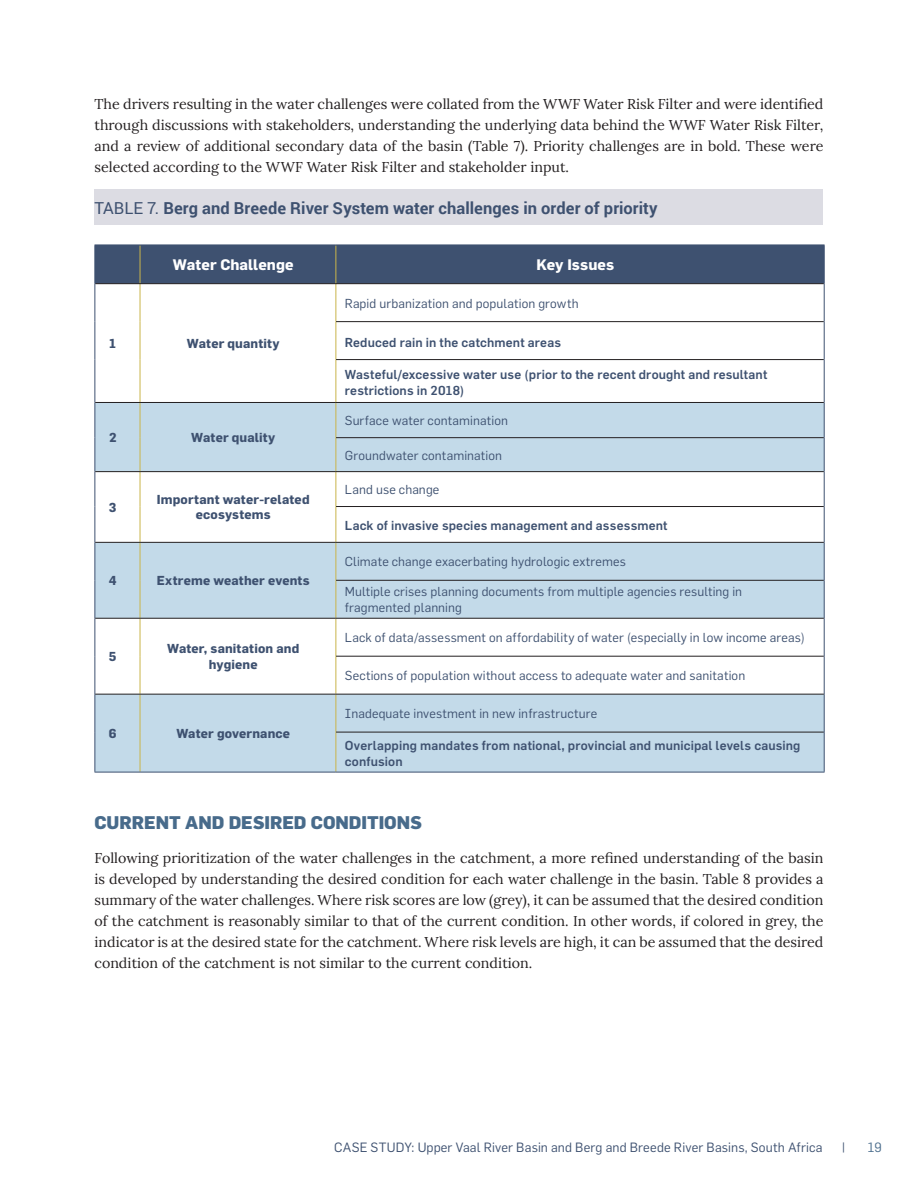
<style>
.page{position:relative;width:918px;height:1188px;background:#fff}
.page>*{position:absolute;margin:0;border:0;box-sizing:border-box;transform-origin:0 0}
.t1{font:800 18px "Flama";color:#486b8b}
.t2{font:700 16.5px "Roboto";letter-spacing:.005em;color:#3e5170}
.t3{font:700 15px "Flama";letter-spacing:.005em;color:#fff}
.t4{font:14.25px/21px "Lora";color:#231f20;text-align:justify}
.t5{font:13.2px "Flama";letter-spacing:.01em;color:#3e5170}
.t6{font:13.2px "Flama";color:#486b8b}
.t7{font:12.75px/15.8px "Flama";letter-spacing:.01em;color:#3e5170}
.t8{font:500 12.75px/15.8px "Flama";letter-spacing:.01em;color:#3e5170}
.t9{font:700 12.75px/15.8px "Flama";letter-spacing:.015em;color:#3e5170;text-align:center}
.s1{font-weight:400}
</style>
<div class="page">
<div style="left:94px;top:190px;width:730px;height:35px;background:#dcdce3"></div>
<div style="left:95px;top:246px;width:729px;height:37px;background:#3e5170"></div>
<svg style="left:95px;top:403px;width:729px;height:369px;fill:#c3dae9"></svg>
<hr style="left:140px;top:245px;width:1px;height:38px;background:#cab54b">
<hr style="left:336px;top:245px;width:1px;height:38px;background:#cab54b">
<hr style="left:140px;top:284px;width:1px;height:38px;background:#cab54b">
<hr style="left:336px;top:284px;width:1px;height:38px;background:#cab54b">
<hr style="left:140px;top:322px;width:1px;height:38px;background:#cab54b">
<hr style="left:336px;top:322px;width:1px;height:38px;background:#cab54b">
<hr style="left:140px;top:360px;width:1px;height:42px;background:#cab54b">
<hr style="left:336px;top:360px;width:1px;height:42px;background:#cab54b">
<hr style="left:140px;top:403px;width:1px;height:35px;background:#cab54b">
<hr style="left:336px;top:403px;width:1px;height:35px;background:#cab54b">
<hr style="left:140px;top:438px;width:1px;height:33px;background:#cab54b">
<hr style="left:336px;top:438px;width:1px;height:33px;background:#cab54b">
<hr style="left:140px;top:472px;width:1px;height:35px;background:#cab54b">
<hr style="left:336px;top:472px;width:1px;height:35px;background:#cab54b">
<hr style="left:140px;top:507px;width:1px;height:35px;background:#cab54b">
<hr style="left:336px;top:507px;width:1px;height:35px;background:#cab54b">
<hr style="left:140px;top:543px;width:1px;height:37px;background:#cab54b">
<hr style="left:336px;top:543px;width:1px;height:37px;background:#cab54b">
<hr style="left:140px;top:580px;width:1px;height:38px;background:#cab54b">
<hr style="left:336px;top:580px;width:1px;height:38px;background:#cab54b">
<hr style="left:140px;top:619px;width:1px;height:37px;background:#cab54b">
<hr style="left:336px;top:619px;width:1px;height:37px;background:#cab54b">
<hr style="left:140px;top:656px;width:1px;height:38px;background:#cab54b">
<hr style="left:336px;top:656px;width:1px;height:38px;background:#cab54b">
<hr style="left:140px;top:695px;width:1px;height:37px;background:#cab54b">
<hr style="left:336px;top:695px;width:1px;height:37px;background:#cab54b">
<hr style="left:140px;top:732px;width:1px;height:40px;background:#cab54b">
<hr style="left:336px;top:732px;width:1px;height:40px;background:#cab54b">
<hr style="left:95px;top:283px;width:45px;height:1px;background:#231f20">
<hr style="left:140px;top:283px;width:196px;height:1px;background:#231f20">
<hr style="left:336px;top:283px;width:488px;height:1px;background:#231f20">
<hr style="left:336px;top:321px;width:488px;height:1px;background:#231f20">
<hr style="left:336px;top:359px;width:488px;height:1px;background:#231f20">
<hr style="left:336px;top:437px;width:488px;height:1px;background:#231f20">
<hr style="left:336px;top:506px;width:488px;height:1px;background:#231f20">
<hr style="left:336px;top:580px;width:488px;height:1px;background:#231f20">
<hr style="left:336px;top:656px;width:488px;height:1px;background:#231f20">
<hr style="left:336px;top:732px;width:488px;height:1px;background:#231f20">
<hr style="left:94px;top:245px;width:46px;height:1px;background:#3e5170">
<hr style="left:94px;top:245px;width:1px;height:39px;background:#3e5170">
<hr style="left:140px;top:245px;width:196px;height:1px;background:#3e5170">
<hr style="left:336px;top:245px;width:489px;height:1px;background:#3e5170">
<hr style="left:824px;top:245px;width:1px;height:39px;background:#3e5170">
<hr style="left:94px;top:284px;width:1px;height:38px;background:#3e5170">
<hr style="left:824px;top:284px;width:1px;height:38px;background:#3e5170">
<hr style="left:94px;top:322px;width:1px;height:38px;background:#3e5170">
<hr style="left:824px;top:322px;width:1px;height:38px;background:#3e5170">
<hr style="left:94px;top:360px;width:1px;height:42px;background:#3e5170">
<hr style="left:824px;top:360px;width:1px;height:42px;background:#3e5170">
<hr style="left:94px;top:402px;width:1px;height:36px;background:#3e5170">
<hr style="left:824px;top:402px;width:1px;height:36px;background:#3e5170">
<hr style="left:94px;top:438px;width:1px;height:34px;background:#3e5170">
<hr style="left:824px;top:438px;width:1px;height:34px;background:#3e5170">
<hr style="left:94px;top:472px;width:1px;height:35px;background:#3e5170">
<hr style="left:824px;top:472px;width:1px;height:35px;background:#3e5170">
<hr style="left:94px;top:507px;width:1px;height:35px;background:#3e5170">
<hr style="left:824px;top:507px;width:1px;height:35px;background:#3e5170">
<hr style="left:94px;top:542px;width:1px;height:38px;background:#3e5170">
<hr style="left:824px;top:542px;width:1px;height:38px;background:#3e5170">
<hr style="left:94px;top:580px;width:1px;height:38px;background:#3e5170">
<hr style="left:824px;top:580px;width:1px;height:38px;background:#3e5170">
<hr style="left:94px;top:618px;width:1px;height:38px;background:#3e5170">
<hr style="left:824px;top:618px;width:1px;height:38px;background:#3e5170">
<hr style="left:94px;top:656px;width:1px;height:38px;background:#3e5170">
<hr style="left:824px;top:656px;width:1px;height:38px;background:#3e5170">
<hr style="left:94px;top:694px;width:1px;height:38px;background:#3e5170">
<hr style="left:824px;top:694px;width:1px;height:38px;background:#3e5170">
<hr style="left:94px;top:732px;width:1px;height:40px;background:#3e5170">
<hr style="left:824px;top:732px;width:1px;height:40px;background:#3e5170">
<hr style="left:95px;top:402px;width:45px;height:1px;background:#231f20">
<hr style="left:140px;top:402px;width:196px;height:1px;background:#231f20">
<hr style="left:336px;top:402px;width:488px;height:1px;background:#231f20">
<hr style="left:95px;top:542px;width:45px;height:1px;background:#231f20">
<hr style="left:140px;top:542px;width:196px;height:1px;background:#231f20">
<hr style="left:336px;top:542px;width:488px;height:1px;background:#231f20">
<hr style="left:95px;top:618px;width:45px;height:1px;background:#231f20">
<hr style="left:140px;top:618px;width:196px;height:1px;background:#231f20">
<hr style="left:336px;top:618px;width:488px;height:1px;background:#231f20">
<hr style="left:95px;top:694px;width:45px;height:1px;background:#231f20">
<hr style="left:140px;top:694px;width:196px;height:1px;background:#231f20">
<hr style="left:336px;top:694px;width:488px;height:1px;background:#231f20">
<hr style="left:94px;top:772px;width:46px;height:1px;background:#3e5170">
<hr style="left:140px;top:772px;width:196px;height:1px;background:#3e5170">
<hr style="left:336px;top:772px;width:489px;height:1px;background:#3e5170">
<hr style="left:95px;top:471px;width:45px;height:1px;background:#231f20">
<hr style="left:140px;top:471px;width:196px;height:1px;background:#231f20">
<hr style="left:336px;top:471px;width:488px;height:1px;background:#231f20">
<p class="t4" style="left:94px;top:92px;width:731px">The drivers resulting in the water challenges were collated from the WWF Water Risk Filter and were identified through discussions with stakeholders, understanding the underlying data behind the WWF Water Risk Filter, and a review of additional secondary data of the basin (Table 7). Priority challenges are in bold. These were selected according to the WWF Water Risk Filter and stakeholder input.</p>
<p class="t2" style="left:94px;top:196px;width:565px"><span class="s1">TABLE 7.</span> Berg and Breede River System water challenges in order of priority</p>
<p class="t3" style="left:173px;top:255px;width:122px">Water Challenge</p>
<p class="t3" style="left:537px;top:255px;width:79px">Key Issues</p>
<p class="t9" style="left:109px;top:335px;width:8px">1</p>
<p class="t9" style="left:187px;top:335px;width:94px">Water quantity</p>
<p class="t9" style="left:109px;top:429px;width:9px">2</p>
<p class="t9" style="left:191px;top:429px;width:86px">Water quality</p>
<p class="t9" style="left:109px;top:499px;width:9px">3</p>
<p class="t9" style="left:157px;top:491px;width:154px">Important water-related ecosystems</p>
<p class="t9" style="left:109px;top:572px;width:9px">4</p>
<p class="t9" style="left:157px;top:572px;width:154px">Extreme weather events</p>
<p class="t9" style="left:109px;top:648px;width:9px">5</p>
<p class="t9" style="left:167px;top:640px;width:134px">Water, sanitation and hygiene</p>
<p class="t9" style="left:109px;top:725px;width:9px">6</p>
<p class="t9" style="left:176px;top:725px;width:115px">Water governance</p>
<p class="t7" style="left:345px;top:295px;width:235px">Rapid urbanization and population growth</p>
<p class="t8" style="left:345px;top:333px;width:218px">Reduced rain in the catchment areas</p>
<p class="t8" style="left:345px;top:366px;width:424px">Wasteful/excessive water use (prior to the recent drought and resultant restrictions in 2018)</p>
<p class="t7" style="left:345px;top:413px;width:165px">Surface water contamination</p>
<p class="t7" style="left:345px;top:447px;width:159px">Groundwater contamination</p>
<p class="t7" style="left:345px;top:482px;width:96px">Land use change</p>
<p class="t8" style="left:345px;top:517px;width:324px">Lack of invasive species management and assessment</p>
<p class="t7" style="left:345px;top:554px;width:283px">Climate change exacerbating hydrologic extremes</p>
<p class="t7" style="left:345px;top:584px;width:399px">Multiple crises planning documents from multiple agencies resulting in fragmented planning</p>
<p class="t7" style="left:345px;top:630px;width:461px">Lack of data/assessment on affordability of water (especially in low income areas)</p>
<p class="t7" style="left:345px;top:668px;width:402px">Sections of population without access to adequate water and sanitation</p>
<p class="t7" style="left:345px;top:706px;width:254px">Inadequate investment in new infrastructure</p>
<p class="t8" style="left:345px;top:737px;width:457px">Overlapping mandates from national, provincial and municipal levels causing confusion</p>
<p class="t1" style="left:94px;top:811px;width:329px">CURRENT AND DESIRED CONDITIONS</p>
<p class="t4" style="left:94px;top:847px;width:731px">Following prioritization of the water challenges in the catchment, a more refined understanding of the basin is developed by understanding the desired condition for each water challenge in the basin. Table 8 provides a summary of the water challenges. Where risk scores are low (grey), it can be assumed that the desired condition of the catchment is reasonably similar to that of the current condition. In other words, if colored in grey, the indicator is at the desired state for the catchment. Where risk levels are high, it can be assumed that the desired condition of the catchment is not similar to the current condition.</p>
<p class="t5" style="left:334px;top:1139px;width:490px">CASE STUDY: Upper Vaal River Basin and Berg and Breede River Basins, South Africa</p>
<p class="t5" style="left:842px;top:1139px;width:6px">|</p>
<p class="t6" style="left:868px;top:1139px;width:16px">19</p>
</div>
